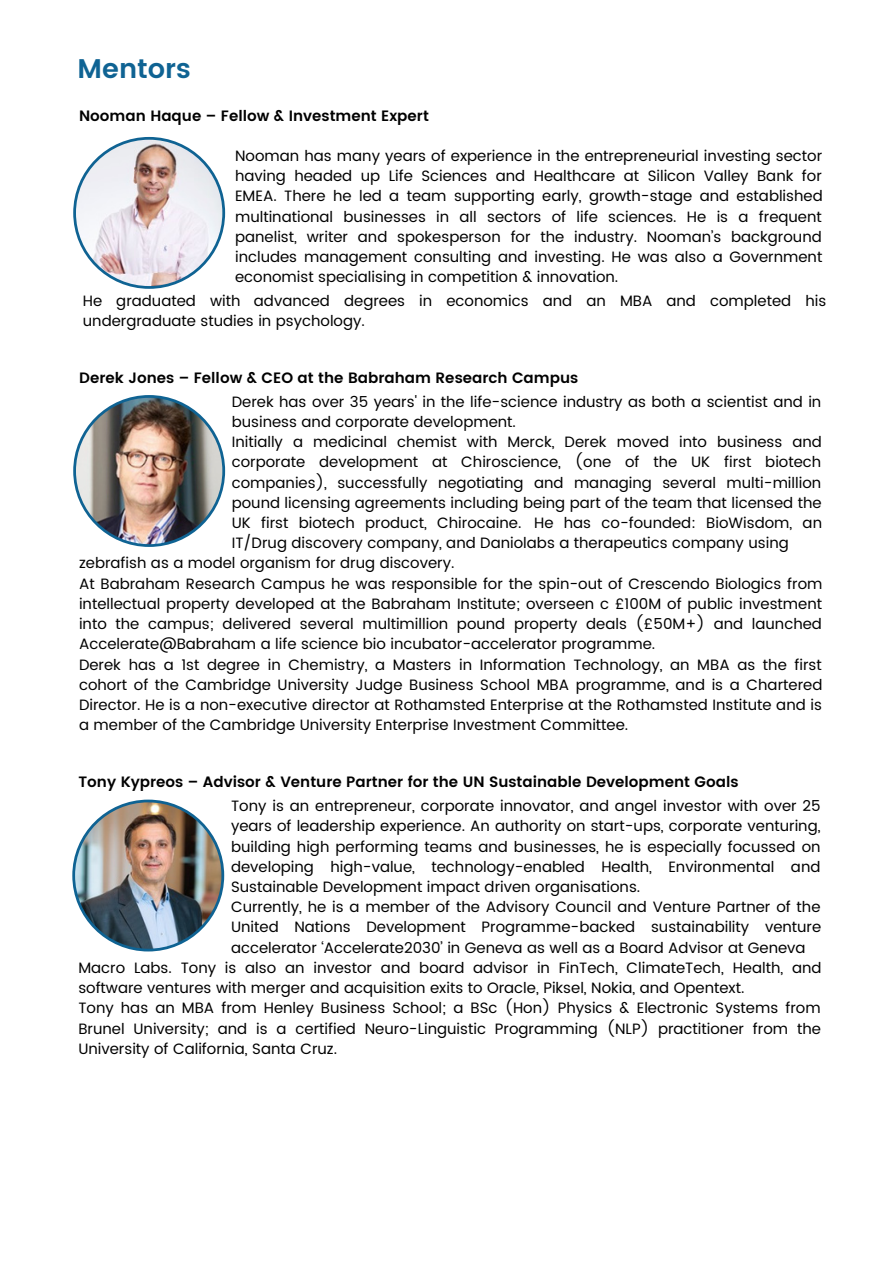
<style>
.page{position:relative;width:893px;height:1264px;background:#fff}
.page>*{position:absolute;margin:0;border:0;box-sizing:border-box;transform-origin:0 0}
.t1{font:600 27px "Poppins";color:#0f6393}
.t2{font:15px/20.2px "Poppins";color:#000}
.t3{font:600 15px "Poppins";color:#000}
</style>
<div class="page">
<svg style="left:73px;top:137px;width:152px;height:152px"></svg>
<img style="left:73px;top:395px;width:152px;height:152px">
<img style="left:72px;top:799px;width:152px;height:152px">
<h1 class="t1" style="left:78px;top:53px;width:115px">Mentors</h1>
<p class="t3" style="left:79px;top:107px;width:351px">Nooman Haque – Fellow &amp; Investment Expert</p>
<p class="t2" style="left:235px;top:145px;width:589px;text-align:justify">Nooman has many years of experience in the entrepreneurial investing sector having headed up Life Sciences and Healthcare at Silicon Valley Bank for EMEA. There he led a team supporting early, growth-stage and established multinational businesses in all sectors of life sciences. He is a frequent panelist, writer and spokesperson for the industry. Nooman’s background includes management consulting and investing. He was also a Government economist specialising in competition &amp; innovation.</p>
<p class="t2" style="left:83px;top:291px;width:744px">He graduated with advanced degrees in economics and an MBA and completed his undergraduate studies in psychology.</p>
<p class="t3" style="left:79px;top:368px;width:500px">Derek Jones – Fellow &amp; CEO at the Babraham Research Campus</p>
<p class="t2" style="left:232px;top:391px;width:591px">Derek has over 35 years' in the life-science industry as both a scientist and in business and corporate development.<br>Initially a medicinal chemist with Merck, Derek moved into business and corporate development at Chiroscience, (one of the UK first biotech companies), successfully negotiating and managing several multi-million pound licensing agreements including being part of the team that licensed the UK first biotech product, Chirocaine. He has co-founded: BioWisdom, an IT/Drug discovery company, and Daniolabs a therapeutics company using</p>
<p class="t2" style="left:79px;top:553px;width:744px">zebrafish as a model organism for drug discovery.<br>At Babraham Research Campus he was responsible for the spin-out of Crescendo Biologics from intellectual property developed at the Babraham Institute; overseen c £100M of public investment into the campus; delivered several multimillion pound property deals (£50M+) and launched Accelerate@Babraham a life science bio incubator-accelerator programme.<br>Derek has a 1st degree in Chemistry, a Masters in Information Technology, an MBA as the first cohort of the Cambridge University Judge Business School MBA programme, and is a Chartered Director. He is a non-executive director at Rothamsted Enterprise at the Rothamsted Institute and is a member of the Cambridge University Enterprise Investment Committee.</p>
<p class="t3" style="left:79px;top:773px;width:661px">Tony Kypreos – Advisor &amp; Venture Partner for the UN Sustainable Development Goals</p>
<p class="t2" style="left:231px;top:795px;width:591px">Tony is an entrepreneur, corporate innovator, and angel investor with over 25</p>
<p class="t2" style="left:231px;top:816px;width:591px">years of leadership experience. An authority on start-ups, corporate venturing,</p>
<p class="t2" style="left:231px;top:836px;width:591px">building high performing teams and businesses, he is especially focussed on</p>
<p class="t2" style="left:231px;top:856px;width:591px">developing high-value, technology-enabled Health, Environmental and</p>
<p class="t2" style="left:231px;top:876px;width:411px">Sustainable Development impact driven organisations.</p>
<p class="t2" style="left:231px;top:896px;width:591px">Currently, he is a member of the Advisory Council and Venture Partner of the</p>
<p class="t2" style="left:231px;top:917px;width:591px">United Nations Development Programme-backed sustainability venture</p>
<p class="t2" style="left:231px;top:937px;width:576px">accelerator ‘Accelerate2030’ in Geneva as well as a Board Advisor at Geneva</p>
<p class="t2" style="left:78px;top:957px;width:744px">Macro Labs. Tony is also an investor and board advisor in FinTech, ClimateTech, Health, and</p>
<p class="t2" style="left:78px;top:977px;width:667px">software ventures with merger and acquisition exits to Oracle, Piksel, Nokia, and Opentext.</p>
<p class="t2" style="left:78px;top:998px;width:743px">Tony has an MBA from Henley Business School; a BSc (Hon) Physics &amp; Electronic Systems from</p>
<p class="t2" style="left:78px;top:1018px;width:744px">Brunel University; and is a certified Neuro-Linguistic Programming (NLP) practitioner from the</p>
<p class="t2" style="left:78px;top:1038px;width:260px">University of California, Santa Cruz.</p>
</div>
